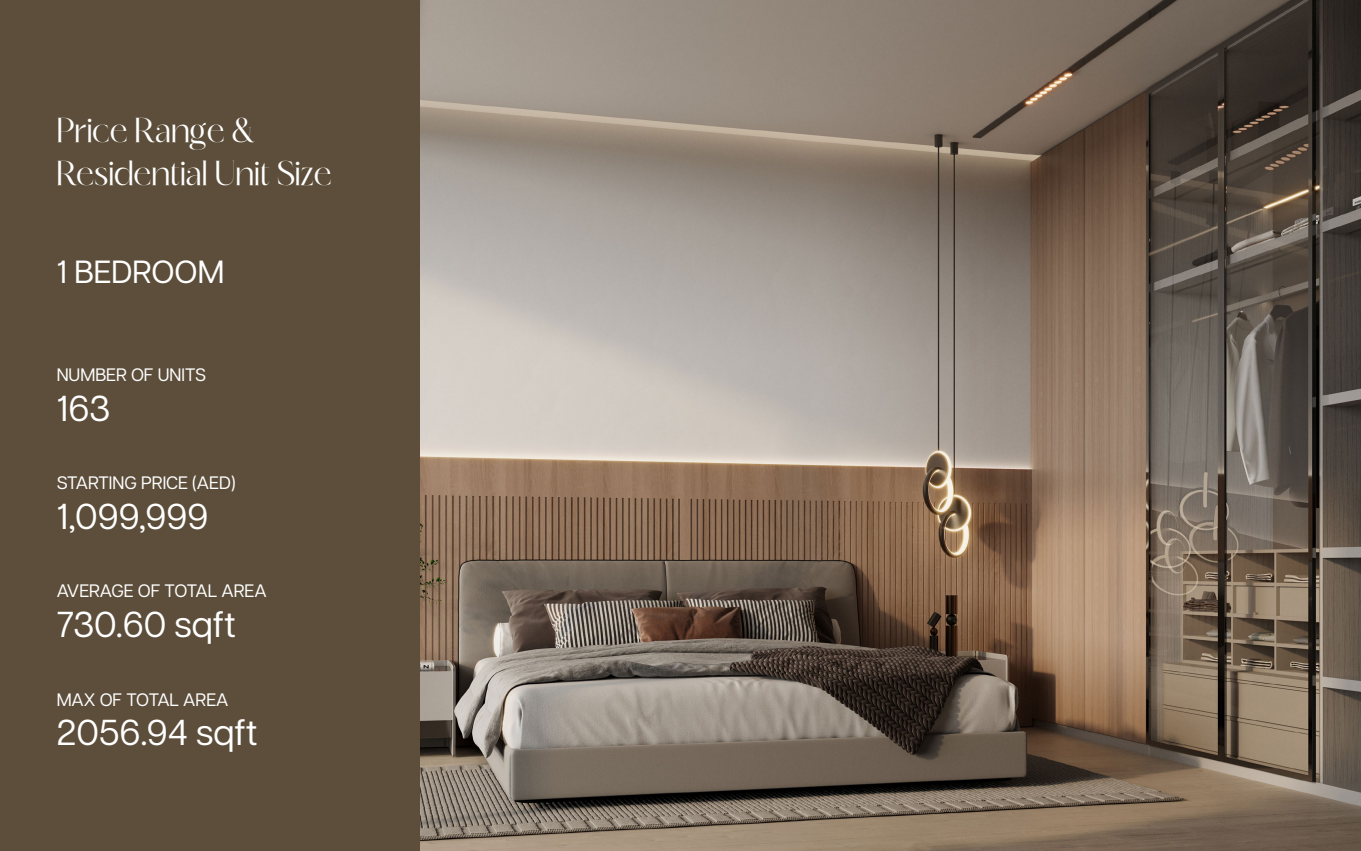
<style>
.page{position:relative;width:1361px;height:851px;background:#fff}
.page>*{position:absolute;margin:0;border:0;box-sizing:border-box;transform-origin:0 0}
.t1{font:36px "Articulat CF";color:#fff}
.t2{font:36px/43.2px "Quorina";color:#fff}
.t3{font:32px "Articulat CF";color:#fff}
.t4{font:18px "Articulat CF";color:#fff}
</style>
<div class="page">
<img style="left:419px;top:0;width:942px;height:850px">
<div style="left:0;top:0;width:419px;height:850px;background:#5c4e3a"></div>
<h1 class="t2" style="left:57px;top:106px;width:276px">Price Range &amp;<br>Residential Unit Size</h1>
<h2 class="t3" style="left:57px;top:248px;width:169px">1 BEDROOM</h2>
<p class="t4" style="left:57px;top:361px;width:151px">NUMBER OF UNITS</p>
<h1 class="t1" style="left:57px;top:382px;width:55px">163</h1>
<p class="t4" style="left:57px;top:470px;width:181px">STARTING PRICE (AED)</p>
<h1 class="t1" style="left:57px;top:490px;width:153px">1,099,999</h1>
<p class="t4" style="left:57px;top:578px;width:211px">AVERAGE OF TOTAL AREA</p>
<h1 class="t1" style="left:57px;top:598px;width:180px">730.60 sqft</h1>
<p class="t4" style="left:57px;top:686px;width:173px">MAX OF TOTAL AREA</p>
<h1 class="t1" style="left:57px;top:706px;width:202px">2056.94 sqft</h1>
</div>
